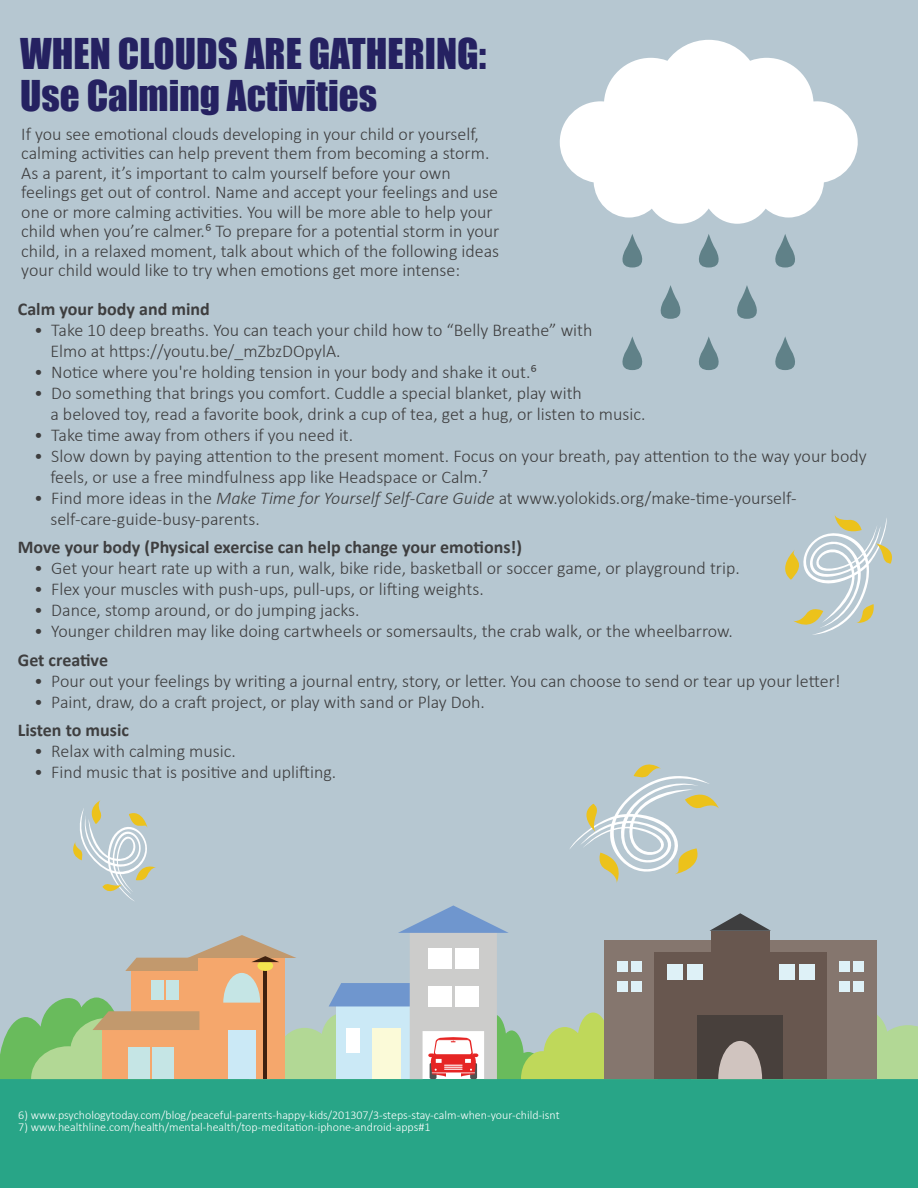
<style>
.page{position:relative;width:918px;height:1188px;background:#b6c7d1}
.page>*{position:absolute;margin:0;border:0;box-sizing:border-box;transform-origin:0 0}
.t1{font:39px/42px "Impact";color:#252161}
.t2{font:300 18px/19.5px "Calibri";color:#3e3e3f}
.t3{font:700 18px "Calibri";color:#3e3e3f}
.t4{font:300 12px "Calibri";color:#fff}
.s1{font-style:italic}
.s2{font-weight:700}
</style>
<div class="page">
<svg style="left:560px;top:40px;width:298px;height:184px;fill:#fff"></svg>
<svg style="left:660px;top:285px;width:21px;height:34px"></svg>
<svg style="left:737px;top:285px;width:20px;height:34px"></svg>
<svg style="left:622px;top:234px;width:21px;height:34px"></svg>
<svg style="left:699px;top:234px;width:20px;height:34px"></svg>
<svg style="left:775px;top:234px;width:20px;height:34px"></svg>
<svg style="left:622px;top:336px;width:21px;height:34px"></svg>
<svg style="left:699px;top:336px;width:20px;height:34px"></svg>
<svg style="left:775px;top:336px;width:20px;height:34px"></svg>
<svg style="left:785px;top:515px;width:107px;height:120px"></svg>
<div style="left:0;top:1059px;width:918px;height:129px;background:#28a587"></div>
<svg style="left:0;top:764px;width:918px;height:315px"></svg>
<p class="t1" style="left:20px;top:32px;width:468px">WHEN CLOUDS ARE GATHERING:<br>Use Calming Activities</p>
<p class="t2" style="left:21px;top:124px;width:480px">If you see emotional clouds developing in your child or yourself, calming activities can help prevent them from becoming a storm.<br>As a parent, it’s important to calm yourself before your own feelings get out of control. Name and accept your feelings and use one or more calming activities. You will be more able to help your child when you’re calmer.⁶ To prepare for a potential storm in your child, in a relaxed moment, talk about which of the following ideas your child would like to try when emotions get more intense:</p>
<p class="t3" style="left:18px;top:297px;width:193px">Calm your body and mind</p>
<p class="t2" style="left:50px;top:319px;width:544px;line-height:21px;text-indent:-16px">• Take 10 deep breaths. You can teach your child how to “Belly Breathe” with<br>Elmo at https://youtu.be/_mZbzDOpylA.</p>
<p class="t2" style="left:34px;top:362px;width:504px">• Notice where you're holding tension in your body and shake it out.⁶</p>
<p class="t2" style="left:50px;top:382px;width:597px;line-height:21px;text-indent:-16px">• Do something that brings you comfort. Cuddle a special blanket, play with<br>a beloved toy, read a favorite book, drink a cup of tea, get a hug, or listen to music.</p>
<p class="t2" style="left:34px;top:425px;width:321px">• Take time away from others if you need it.</p>
<p class="t2" style="left:50px;top:445px;width:818px;line-height:21px;text-indent:-16px">• Slow down by paying attention to the present moment. Focus on your breath, pay attention to the way your body feels, or use a free mindfulness app like Headspace or Calm.⁷</p>
<p class="t2" style="left:50px;top:487px;width:748px;line-height:21px;text-indent:-16px">• Find more ideas in the <span class="s1">Make Time for Yourself Self-Care Guide</span> at www.yolokids.org/make-time-yourself&shy;self-care-guide-busy-parents.</p>
<p class="t3" style="left:18px;top:536px;width:506px">Move your body (Physical exercise can help change your emotions!)</p>
<p class="t2" style="left:34px;top:559px;width:707px">• Get your heart rate up with a run, walk, bike ride, basketball or soccer game, or playground trip.</p>
<p class="t2" style="left:34px;top:580px;width:451px">• Flex your muscles with push-ups, pull-ups, or lifting weights.</p>
<p class="t2" style="left:34px;top:601px;width:327px">• Dance, stomp around, or do jumping jacks.</p>
<p class="t2" style="left:18px;top:617px;width:717px;line-height:28.5px;text-indent:16px">• Younger children may like doing cartwheels or somersaults, the crab walk, or the wheelbarrow.<br><span class="s2">Get creative</span></p>
<p class="t2" style="left:34px;top:671px;width:808px">• Pour out your feelings by writing a journal entry, story, or letter. You can choose to send or tear up your letter!</p>
<p class="t2" style="left:18px;top:688px;width:469px;line-height:28.5px;text-indent:16px">• Paint, draw, do a craft project, or play with sand or Play Doh.<br><span class="s2">Listen to music</span></p>
<p class="t2" style="left:34px;top:742px;width:203px">• Relax with calming music.</p>
<p class="t2" style="left:34px;top:763px;width:304px">• Find music that is positive and uplifting.</p>
<p class="t4" style="left:18px;top:1107px;width:543px">6) www.psychologytoday.com/blog/peaceful-parents-happy-kids/201307/3-steps-stay-calm-when-your-child-isnt</p>
<p class="t4" style="left:18px;top:1119px;width:414px">7) www.healthline.com/health/mental-health/top-meditation-iphone-android-apps#1</p>
</div>
